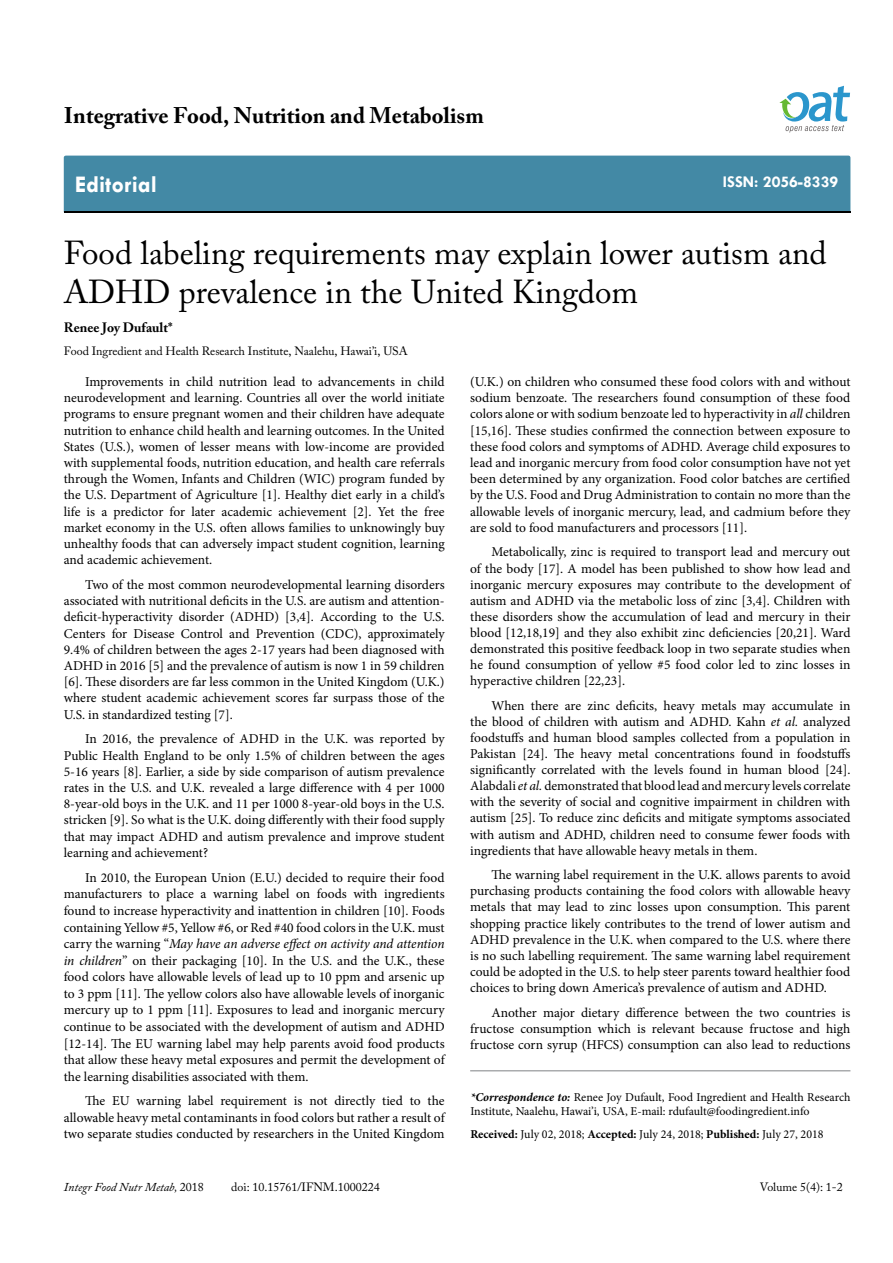
<style>
.page{position:relative;width:893px;height:1263px;background:#fff}
.page>*{position:absolute;margin:0;border:0;box-sizing:border-box;transform-origin:0 0}
.t1{font:33px/39.6px "Adobe Caslon Pro";color:#000}
.t2{font:700 24px "Tw Cen";color:#fff}
.t3{font:700 22.5px "Adobe Caslon Pro";color:#000}
.t4{font:700 16.5px "Tw Cen";color:#fff}
.t5{font:13.5px/16.2px "Minion Pro";color:#000;text-align:justify}
.t6{font:700 13.5px "Adobe Caslon Pro";color:#000}
.t7{font:12px/14.4px "Minion Pro";color:#000}
.t8{font:12px "Adobe Caslon Pro";letter-spacing:-.005em;color:#000}
.t9{font:italic 12px "Adobe Caslon Pro";color:#000}
.s1{font-style:italic}
.s2{font-weight:700;font-style:italic}
.s3{font-weight:700}
.s4{font-style:normal}
</style>
<div class="page">
<div style="left:64px;top:156px;width:786px;height:56px;background:#4389a5"></div>
<svg style="left:779px;top:86px;width:71px;height:47px"></svg>
<hr style="left:470px;top:1070px;width:380px;height:1px;background:#808285">
<h3 class="t3" style="left:64px;top:102px;width:421px">Integrative Food, Nutrition and Metabolism</h3>
<h2 class="t2" style="left:75px;top:170px;width:84px">Editorial</h2>
<p class="t4" style="left:723px;top:172px;width:117px">ISSN: 2056-8339</p>
<h1 class="t1" style="left:64px;top:232px;width:764px">Food labeling requirements may explain lower autism and<br>ADHD prevalence in the United Kingdom</h1>
<p class="t6" style="left:64px;top:319px;width:110px">Renee Joy Dufault*</p>
<p class="t8" style="left:64px;top:344px;width:345px">Food Ingredient and Health Research Institute, Naalehu, Hawai’i, USA</p>
<p class="t5" style="left:64px;top:374px;width:382px;text-indent:21px">Improvements in child nutrition lead to advancements in child neurodevelopment and learning. Countries all over the world initiate programs to ensure pregnant women and their children have adequate nutrition to enhance child health and learning outcomes. In the United States (U.S.), women of lesser means with low-income are provided with supplemental foods, nutrition education, and health care referrals through the Women, Infants and Children (WIC) program funded by the U.S. Department of Agriculture [1]. Healthy diet early in a child’s life is a predictor for later academic achievement [2]. Yet the free market economy in the U.S. often allows families to unknowingly buy unhealthy foods that can adversely impact student cognition, learning and academic achievement.</p>
<p class="t5" style="left:64px;top:577px;width:382px;text-indent:21px">Two of the most common neurodevelopmental learning disorders associated with nutritional deficits in the U.S. are autism and attention&shy;deficit-hyperactivity disorder (ADHD) [3,4]. According to the U.S.<br>Centers for Disease Control and Prevention (CDC), approximately 9.4% of children between the ages 2-17 years had been diagnosed with ADHD in 2016 [5] and the prevalence of autism is now 1 in 59 children [6]. These disorders are far less common in the United Kingdom (U.K.) where student academic achievement scores far surpass those of the U.S. in standardized testing [7].</p>
<p class="t5" style="left:64px;top:731px;width:382px;text-indent:21px">In 2016, the prevalence of ADHD in the U.K. was reported by Public Health England to be only 1.5% of children between the ages 5-16 years [8]. Earlier, a side by side comparison of autism prevalence rates in the U.S. and U.K. revealed a large difference with 4 per 1000<br>8-year-old boys in the U.K. and 11 per 1000 8-year-old boys in the U.S. stricken [9]. So what is the U.K. doing differently with their food supply that may impact ADHD and autism prevalence and improve student learning and achievement?</p>
<p class="t5" style="left:64px;top:869px;width:382px;line-height:16.6px;text-indent:21px">In 2010, the European Union (E.U.) decided to require their food manufacturers to place a warning label on foods with ingredients found to increase hyperactivity and inattention in children [10]. Foods containing Yellow #5, Yellow #6, or Red #40 food colors in the U.K. must carry the warning “<span class="s1">May have an adverse effect on activity and attention in children</span>” on their packaging [10]. In the U.S. and the U.K., these food colors have allowable levels of lead up to 10 ppm and arsenic up to 3 ppm [11]. The yellow colors also have allowable levels of inorganic mercury up to 1 ppm [11]. Exposures to lead and inorganic mercury continue to be associated with the development of autism and ADHD [12-14]. The EU warning label may help parents avoid food products that allow these heavy metal exposures and permit the development of the learning disabilities associated with them.</p>
<p class="t5" style="left:64px;top:1093px;width:382px;text-indent:21px">The EU warning label requirement is not directly tied to the allowable heavy metal contaminants in food colors but rather a result of two separate studies conducted by researchers in the United Kingdom</p>
<p class="t7" style="left:470px;top:1090px;width:382px"><span class="s2">*Correspondence to:</span> Renee Joy Dufault, Food Ingredient and Health Research<br>Institute, Naalehu, Hawai’i, USA, E-mail: rdufault@foodingredient.info</p>
<p class="t5" style="left:470px;top:374px;width:382px">(U.K.) on children who consumed these food colors with and without sodium benzoate. The researchers found consumption of these food colors alone or with sodium benzoate led to hyperactivity in <span class="s1">all</span> children [15,16]. These studies confirmed the connection between exposure to these food colors and symptoms of ADHD. Average child exposures to lead and inorganic mercury from food color consumption have not yet been determined by any organization. Food color batches are certified by the U.S. Food and Drug Administration to contain no more than the allowable levels of inorganic mercury, lead, and cadmium before they are sold to food manufacturers and processors [11].</p>
<p class="t5" style="left:470px;top:544px;width:382px;text-indent:21px">Metabolically, zinc is required to transport lead and mercury out of the body [17]. A model has been published to show how lead and inorganic mercury exposures may contribute to the development of autism and ADHD via the metabolic loss of zinc [3,4]. Children with these disorders show the accumulation of lead and mercury in their blood [12,18,19] and they also exhibit zinc deficiencies [20,21]. Ward demonstrated this positive feedback loop in two separate studies when he found consumption of yellow #5 food color led to zinc losses in hyperactive children [22,23].</p>
<p class="t5" style="left:470px;top:697px;width:382px;text-indent:21px">When there are zinc deficits, heavy metals may accumulate in the blood of children with autism and ADHD. Kahn <span class="s1">et al.</span> analyzed foodstuffs and human blood samples collected from a population in Pakistan [24]. The heavy metal concentrations found in foodstuffs significantly correlated with the levels found in human blood [24].<br>Alabdali <span class="s1">et al.</span> demonstrated that blood lead and mercury levels correlate with the severity of social and cognitive impairment in children with autism [25]. To reduce zinc deficits and mitigate symptoms associated with autism and ADHD, children need to consume fewer foods with ingredients that have allowable heavy metals in them.</p>
<p class="t5" style="left:470px;top:867px;width:382px;text-indent:21px">The warning label requirement in the U.K. allows parents to avoid purchasing products containing the food colors with allowable heavy metals that may lead to zinc losses upon consumption. This parent shopping practice likely contributes to the trend of lower autism and ADHD prevalence in the U.K. when compared to the U.S. where there is no such labelling requirement. The same warning label requirement could be adopted in the U.S. to help steer parents toward healthier food choices to bring down America’s prevalence of autism and ADHD.</p>
<p class="t5" style="left:470px;top:1004px;width:382px;text-indent:21px">Another major dietary difference between the two countries is fructose consumption which is relevant because fructose and high fructose corn syrup (HFCS) consumption can also lead to reductions</p>
<p class="t7" style="left:470px;top:1127px;width:355px"><span class="s3">Received:</span> July 02, 2018; <span class="s3">Accepted:</span> July 24, 2018; <span class="s3">Published:</span> July 27, 2018</p>
<p class="t9" style="left:64px;top:1180px;width:141px">Integr Food Nutr Metab, <span class="s4">2018</span></p>
<p class="t8" style="left:231px;top:1180px;width:150px">doi: 10.15761/IFNM.1000224</p>
<p class="t8" style="left:760px;top:1180px;width:84px">Volume 5(4): 1-2</p>
</div>
